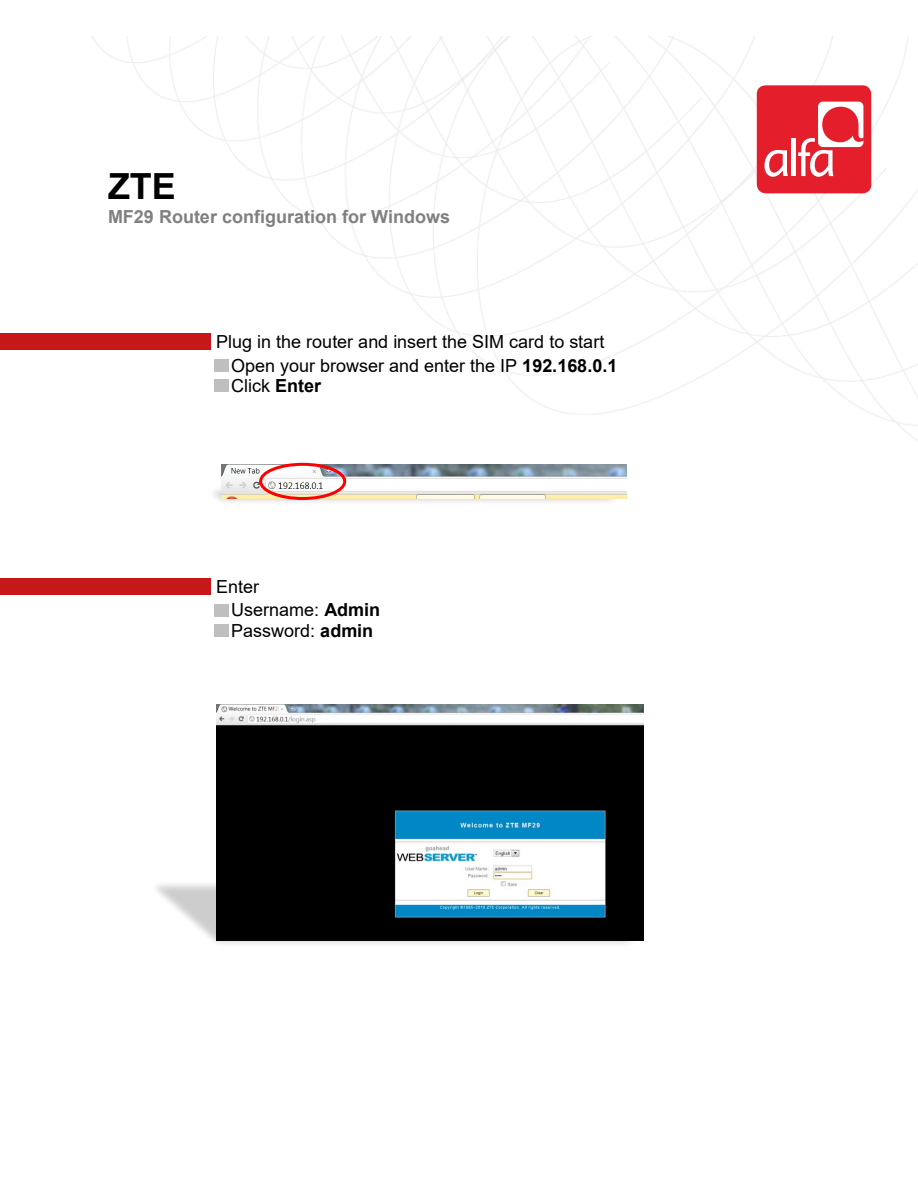
<style>
.page{position:relative;width:918px;height:1188px;background:#fff}
.page>*{position:absolute;margin:0;border:0;box-sizing:border-box;transform-origin:0 0}
.t1{font:700 36px "Arial";color:#000}
.t2{font:18px/23.7px "Arial";color:#000}
.t3{font:700 18px "Arial";color:#808080}
.s1{font-weight:700}
</style>
<div class="page">
<img style="left:92px;top:36px;width:826px;height:405px">
<div style="left:0;top:333px;width:210px;height:17px;background:#c61818"></div>
<div style="left:214px;top:360px;width:14px;height:12px;background:#bfbfbf"></div>
<div style="left:0;top:578px;width:211px;height:16px;background:#c61818"></div>
<div style="left:214px;top:604px;width:14px;height:13px;background:#bfbfbf"></div>
<div style="left:214px;top:380px;width:15px;height:12px;background:#bfbfbf"></div>
<img style="left:214px;top:489px;width:400px;height:13px">
<img style="left:221px;top:464px;width:406px;height:35px">
<div style="left:259px;top:463px;width:87px;height:37px;border:3px solid #f00;border-radius:50%"></div>
<div style="left:214px;top:624px;width:15px;height:12px;background:#bfbfbf"></div>
<img style="left:156px;top:884px;width:486px;height:60px">
<img style="left:216px;top:705px;width:428px;height:235px">
<div style="left:757px;top:85px;width:114px;height:108px;background:#e41e2b;border-radius:9px"></div>
<svg style="left:765px;top:150px;width:23px;height:27px"></svg>
<hr style="left:792px;top:139px;width:4px;height:37px;background:#fff">
<svg style="left:798px;top:102px;width:65px;height:75px"></svg>
<h1 class="t1" style="left:108px;top:161px;width:69px">ZTE</h1>
<p class="t3" style="left:108px;top:204px;width:344px">MF29 Router configuration for Windows</p>
<p class="t2" style="left:231px;top:330px;width:388px;text-indent:-15px">Plug in the router and insert the SIM card to start<br>Open your browser and enter the IP <span class="s1">192.168.0.1</span></p>
<p class="t2" style="left:231px;top:374px;width:91px">Click <span class="s1">Enter</span></p>
<p class="t2" style="left:231px;top:575px;width:150px;text-indent:-15px">Enter<br>Username: <span class="s1">Admin</span></p>
<p class="t2" style="left:231px;top:619px;width:144px">Password: <span class="s1">admin</span></p>
</div>
